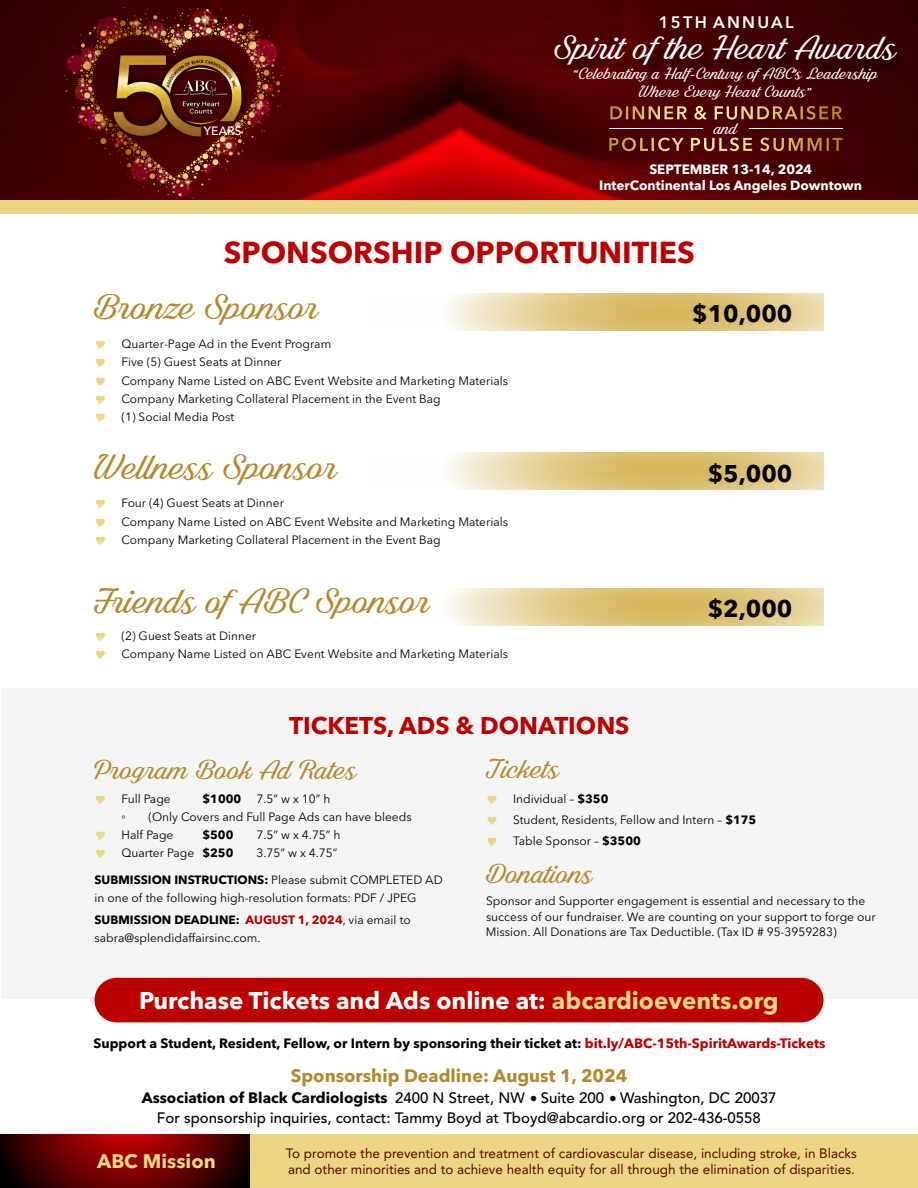
<style>
.page{position:relative;width:918px;height:1188px;background:#fff}
.page>*{position:absolute;margin:0;border:0;box-sizing:border-box;transform-origin:0 0}
.t1{font:39px "Bright Larch PERSONALUSEONLY";color:#b4882d}
.t2{font:37.2px "Bright Larch PERSONALUSEONLY";color:#fff}
.t3{font:30px "Bright Larch PERSONALUSEONLY";color:#b4882d}
.t4{font:700 30px "Avenir Next LT Pro";color:#ba0000}
.t5{font:700 24px "Avenir Next LT Pro";color:#fff}
.t6{font:700 24px "Avenir Next LT Pro";color:#ba0000}
.t7{font:700 24px "Avenir Next LT Pro";color:#000}
.t8{font:700 19.5px "Avenir Next LT Pro";color:#ebd683}
.t9{font:700 18px "Avenir Next LT Pro";color:#b4882d}
.t10{font:17.85px/17.9px "Bright Larch PERSONALUSEONLY";color:#fff;text-align:center}
.t11{font:600 16.5px "Avenir Next LT Pro";letter-spacing:.135em;color:#fff}
.t12{font:500 15px "Avenir LT";color:#000}
.t13{font:13.5px "Avenir LT";color:#5e0505}
.t14{font:700 13.5px "Avenir Next LT Pro";color:#000}
.t15{font:700 13.35px/16.8px "Avenir Next LT Pro";color:#fff;text-align:center}
.t16{font:12px/18.5px "Avenir Next LT Pro";color:#000}
.t17{font:700 12px "Avenir Next LT Pro";color:#000}
.t18{font:500 12px "Avenir LT";letter-spacing:.015em;color:#fff}
.t19{font:12px "Arial";color:#000}
.s1{font-weight:700}
.s2{font-weight:700;color:#ba0000}
.s3{color:#ebd683}
.s4{color:#ba0000}
.s5{font-family:"Avenir Next LT Pro";font-weight:700}
</style>
<div class="page">
<div style="left:1px;top:689px;width:917px;height:310px;background:#f5f5f5"></div>
<div style="left:94px;top:978px;width:729px;height:44px;background:#ba0000;border-radius:22px"></div>
<svg style="left:445px;top:293px;width:379px;height:37px;background:#e2cd8e"></svg>
<svg style="left:446px;top:453px;width:378px;height:37px;background:#e2cd8e"></svg>
<svg style="left:445px;top:588px;width:379px;height:38px;background:#e2cd8e"></svg>
<img style="left:0;top:0;width:918px;height:200px">
<div style="left:557px;top:41px;width:352px;height:39px;background:#5e0505;opacity:.43"></div>
<svg style="left:609px;top:105px;width:234px;height:15px;background:#7a4024"></svg>
<svg style="left:609px;top:136px;width:234px;height:16px;background:#72351e"></svg>
<hr style="left:749px;top:128px;width:94px;height:1px;background:#fff">
<hr style="left:609px;top:128px;width:94px;height:1px;background:#fff">
<div style="left:0;top:1134px;width:918px;height:54px;background:#ebd683"></div>
<svg style="left:0;top:1134px;width:250px;height:54px;background:#5e0000"></svg>
<img style="left:64px;top:7px;width:220px;height:193px">
<img style="left:67px;top:54px;width:18px;height:18px;border-radius:50%">
<img style="left:75px;top:83px;width:18px;height:18px;border-radius:50%">
<div style="left:102px;top:43px;width:152px;height:106px;background:#000;opacity:.7"></div>
<img style="left:114px;top:55px;width:127px;height:82px">
<div style="left:0;top:200px;width:918px;height:14px;background:#ebd683"></div>
<p class="t18" style="left:204px;top:126px;width:39px">YEARS</p>
<h3 class="t11" style="left:659px;top:15px;width:136px">15TH ANNUAL</h3>
<h2 class="t2" style="left:554px;top:33px;width:344px">Spirit of the Heart Awards</h2>
<h3 class="t10" style="left:572px;top:66px;width:307px">“Celebrating a Half-Century of ABC's Leadership<br>Where Every Heart Counts”</h3>
<h3 class="t10" style="left:714px;top:121px;width:25px">and</h3>
<p class="t15" style="left:599px;top:162px;width:264px">SEPTEMBER 13-14, 2024<br>InterContinental Los Angeles Downtown</p>
<h3 class="t4" style="left:224px;top:241px;width:472px">SPONSORSHIP OPPORTUNITIES</h3>
<h1 class="t1" style="left:93px;top:292px;width:227px">Bronze Sponsor</h1>
<p class="t16" style="left:121px;top:335px;width:388px">Quarter-Page Ad in the Event Program<br>Five (5) Guest Seats at Dinner<br>Company Name Listed on ABC Event Website and Marketing Materials Company Marketing Collateral Placement in the Event Bag<br>(1) Social Media Post</p>
<h3 class="t7" style="left:692px;top:303px;width:102px">$10,000</h3>
<h1 class="t1" style="left:93px;top:452px;width:245px">Wellness Sponsor</h1>
<p class="t16" style="left:121px;top:495px;width:388px">Four (4) Guest Seats at Dinner<br>Company Name Listed on ABC Event Website and Marketing Materials<br>Company Marketing Collateral Placement in the Event Bag</p>
<h1 class="t1" style="left:93px;top:586px;width:338px">Friends of ABC Sponsor</h1>
<p class="t16" style="left:121px;top:628px;width:388px">(2) Guest Seats at Dinner<br>Company Name Listed on ABC Event Website and Marketing Materials</p>
<h3 class="t6" style="left:289px;top:716px;width:342px">TICKETS, ADS &amp; DONATIONS</h3>
<h3 class="t7" style="left:708px;top:463px;width:86px">$5,000</h3>
<h3 class="t7" style="left:708px;top:599px;width:86px">$2,000</h3>
<h3 class="t3" style="left:93px;top:758px;width:265px">Program Book Ad Rates</h3>
<p class="t16" style="left:122px;top:791px;width:51px">Full Page</p>
<p class="t17" style="left:202px;top:794px;width:40px">$1000</p>
<p class="t16" style="left:256px;top:791px;width:76px">7.5” w x 10” h</p>
<p class="t19" style="left:121px;top:812px;width:6px">◦</p>
<p class="t16" style="left:121px;top:809px;width:292px;line-height:18px;text-indent:27px">(Only Covers and Full Page Ads can have bleeds<br>Half Page</p>
<p class="t17" style="left:202px;top:830px;width:33px">$500</p>
<p class="t16" style="left:256px;top:827px;width:86px">7.5” w x 4.75” h</p>
<p class="t16" style="left:121px;top:845px;width:114px">Quarter Page <span class="s1">$250</span></p>
<p class="t16" style="left:256px;top:845px;width:83px">3.75” w x 4.75”</p>
<p class="t16" style="left:94px;top:872px;width:350px;line-height:18px"><span class="s1">SUBMISSION INSTRUCTIONS:</span> Please submit COMPLETED AD in one of the following high-resolution formats: PDF / JPEG</p>
<p class="t16" style="left:94px;top:912px;width:318px;line-height:18px"><span class="s1">SUBMISSION DEADLINE:</span> <span class="s2">AUGUST 1, 2024</span>, via email to sabra@splendidaffairsinc.com.</p>
<h3 class="t3" style="left:486px;top:757px;width:75px">Tickets</h3>
<p class="t16" style="left:513px;top:789px;width:245px;line-height:21.1px">Individual – <span class="s1">$350<br></span>Student, Residents, Fellow and Intern – <span class="s1">$175<br></span>Table Sponsor – <span class="s1">$3500</span></p>
<h3 class="t3" style="left:485px;top:862px;width:109px">Donations</h3>
<p class="t16" style="left:486px;top:894px;width:391px;line-height:15.6px">Sponsor and Supporter engagement is essential and necessary to the success of our fundraiser. We are counting on your support to forge our<br>Mission. All Donations are Tax Deductible. (Tax ID # 95-3959283)</p>
<h3 class="t5" style="left:139px;top:991px;width:641px">Purchase Tickets and Ads online at: <span class="s3">abcardioevents.org</span></h3>
<p class="t14" style="left:93px;top:1038px;width:734px">Support a Student, Resident, Fellow, or Intern by sponsoring their ticket at: <span class="s4">bit.ly/ABC-15th-SpiritAwards-Tickets</span></p>
<h3 class="t9" style="left:291px;top:1068px;width:338px">Sponsorship Deadline: August 1, 2024</h3>
<p class="t12" style="left:157px;top:1112px;width:606px">For sponsorship inquiries, contact: Tammy Boyd at Tboyd@abcardio.org or 202-436-0558</p>
<p class="t12" style="left:142px;top:1092px;width:636px"><span class="s5">Association of Black Cardiologists</span> 2400 N Street, NW Suite 200 Washington, DC 20037</p>
<h3 class="t8" style="left:97px;top:1153px;width:120px">ABC Mission</h3>
<p class="t13" style="left:286px;top:1147px;width:573px">To promote the prevention and treatment of cardiovascular disease, including stroke, in Blacks</p>
<p class="t13" style="left:288px;top:1164px;width:568px">and other minorities and to achieve health equity for all through the elimination of disparities.</p>
</div>
